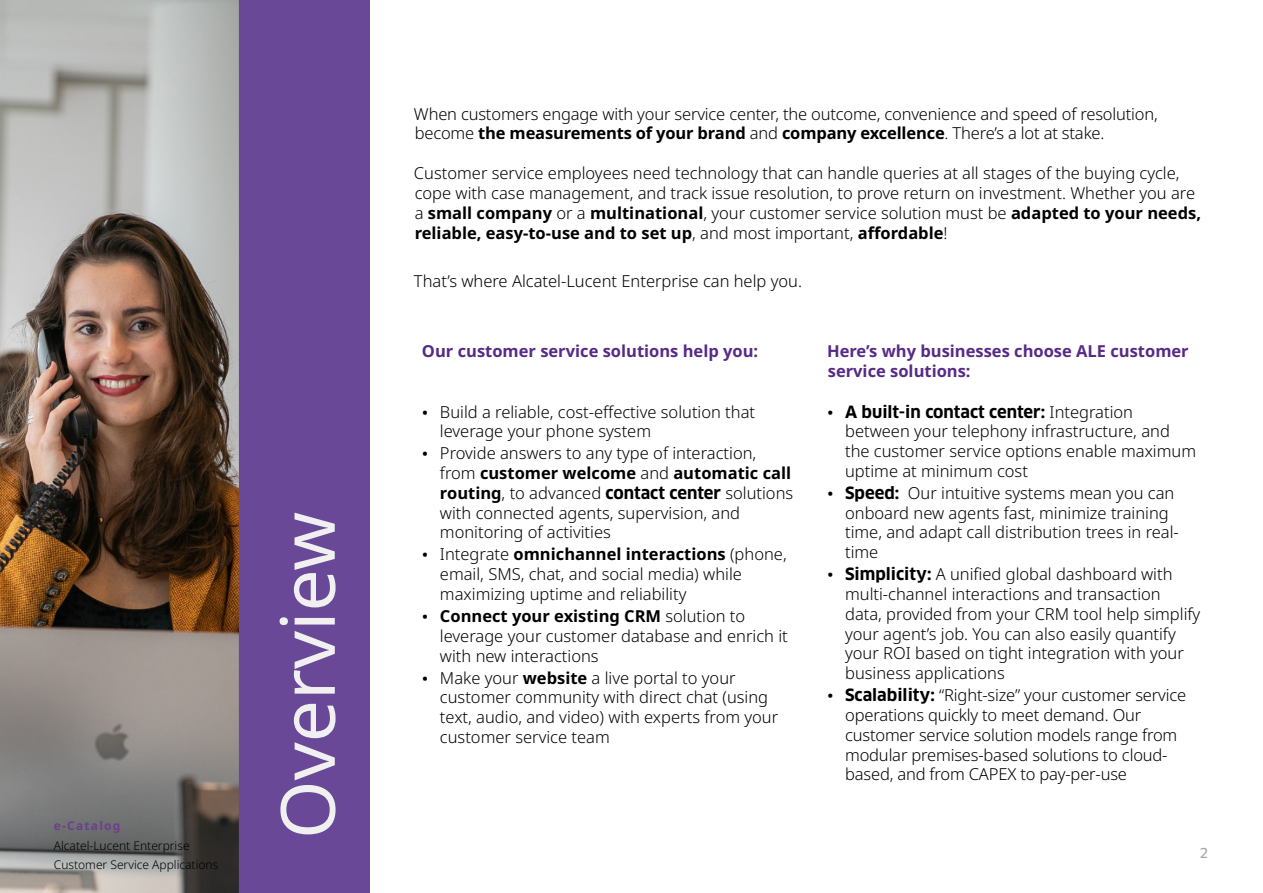
<style>
.page{position:relative;width:1263px;height:893px;background:#fff}
.page>*{position:absolute;margin:0;border:0;box-sizing:border-box;transform-origin:0 0}
.t1{font:75px "Noto Sans";color:#f0f0f0}
.t2{font:75px "Clan OT";color:#f0f0f0}
.t3{font:300 16.5px/19.8px "Noto Sans";color:#000}
.t4{font:700 16.5px/19.8px "Noto Sans";color:#572a86}
.t5{font:700 16.5px "Clan OT";color:#000}
.t6{font:13.5px "Clan OT News";color:#a6a5a5}
.t7{font:300 12px "Noto Sans";color:#000}
.t8{font:700 12px "Noto Sans";letter-spacing:.1em;color:#6d3e91}
.s1{font-weight:700}
.s2{font-family:"Clan OT";font-weight:400}
.s3{font-family:"Clan OT";font-weight:700}
.s4{font-weight:400}
.s5{font-family:"Noto Sans";font-weight:300}
</style>
<div class="page">
<div style="left:239px;top:0;width:131px;height:893px;background:#694997"></div>
<img style="left:0;top:0;width:239px;height:893px">
<p class="t8" style="left:54px;top:817px;width:68px">e-Catalog</p>
<p class="t7" style="left:54px;top:837px;width:137px">Alcatel-Lucent Enterprise</p>
<p class="t8" style="left:54px;top:822px;width:68px">e-Catalog</p>
<p class="t7" style="left:54px;top:841px;width:137px">Alcatel-Lucent Enterprise</p>
<p class="t7" style="left:54px;top:856px;width:166px">Customer Service Applications</p>
<h1 class="t2" style="left:256px;top:619px;width:131px;rotate:-90deg">iew</h1>
<h1 class="t1" style="left:255px;top:839px;width:329px;rotate:-90deg">Overview</h1>
<p class="t3" style="left:414px;top:104px;width:745px">When customers engage with your service center, the outcome, convenience and speed of resolution, become <span class="s1">the measurements of your brand</span> and <span class="s1">company excellence</span>. There’s a lot at stake.</p>
<p class="t3" style="left:414px;top:164px;width:789px">Customer service employees need technology that can handle queries at all stages of the buying cycle, cope with case management, and track issue resolution, to prove return on investment. Whether you are a <span class="s1">small company</span> or a <span class="s1">multinational</span>, your customer service solution must be <span class="s1">adapted to your needs, reliable, easy-to-use and to set up</span>, and most important, <span class="s1">affordable</span>!</p>
<p class="t3" style="left:414px;top:271px;width:390px">That’s where Alcatel-Lucent Enterprise can help you.</p>
<p class="t4" style="left:422px;top:342px;width:338px">Our customer service solutions help you:</p>
<p class="t3" style="left:440px;top:402px;width:317px;text-indent:-18px"><span class="s2">•</span> Build a reliable, cost-effective solution that leverage your phone system</p>
<p class="t3" style="left:440px;top:444px;width:355px;text-indent:-18px"><span class="s2">•</span> Provide answers to any type of interaction, from <span class="s1">customer welcome</span> and <span class="s1">automatic call routing</span>, to advanced <span class="s3">contact center</span> solutions with connected agents, supervision, and monitoring of activities</p>
<p class="t3" style="left:440px;top:545px;width:348px;text-indent:-18px"><span class="s2">•</span> Integrate <span class="s1">omnichannel interactions</span> (phone, email, SMS, chat, and social media) while maximizing uptime and reliability</p>
<p class="t3" style="left:440px;top:606px;width:349px;text-indent:-18px"><span class="s2">•</span> <span class="s1">Connect your existing CRM</span> solution to leverage your customer database and enrich it with new interactions</p>
<p class="t3" style="left:440px;top:668px;width:340px;text-indent:-18px"><span class="s2">•</span> Make your <span class="s1">website</span> a live portal to your customer community with direct chat (using text, audio, and video) with experts from your customer service team</p>
<p class="t4" style="left:827px;top:342px;width:363px">Here’s why businesses choose ALE customer service solutions:</p>
<p class="t5" style="left:827px;top:402px;width:307px"><span class="s4">•</span> A built-in contact center: <span class="s5">Integration</span></p>
<p class="t3" style="left:845px;top:422px;width:353px">between your telephony infrastructure, and the customer service options enable maximum uptime at minimum cost</p>
<p class="t3" style="left:845px;top:483px;width:335px;text-indent:-18px"><span class="s2">•</span> <span class="s3">Speed:</span> Our intuitive systems mean you can onboard new agents fast, minimize training time, and adapt call distribution trees in real&shy;time</p>
<p class="t3" style="left:845px;top:565px;width:357px;text-indent:-18px"><span class="s2">•</span> <span class="s3">Simplicity:</span> A unified global dashboard with multi-channel interactions and transaction data, provided from your CRM tool help simplify your agent’s job. You can also easily quantify your ROI based on tight integration with your business applications</p>
<p class="t3" style="left:845px;top:686px;width:343px;text-indent:-18px"><span class="s2">•</span> <span class="s3">Scalability:</span> “Right-size” your customer service operations quickly to meet demand. Our customer service solution models range from modular premises-based solutions to cloud&shy;based, and from CAPEX to pay-per-use</p>
<p class="t6" style="left:1199px;top:845px;width:10px">2</p>
</div>
